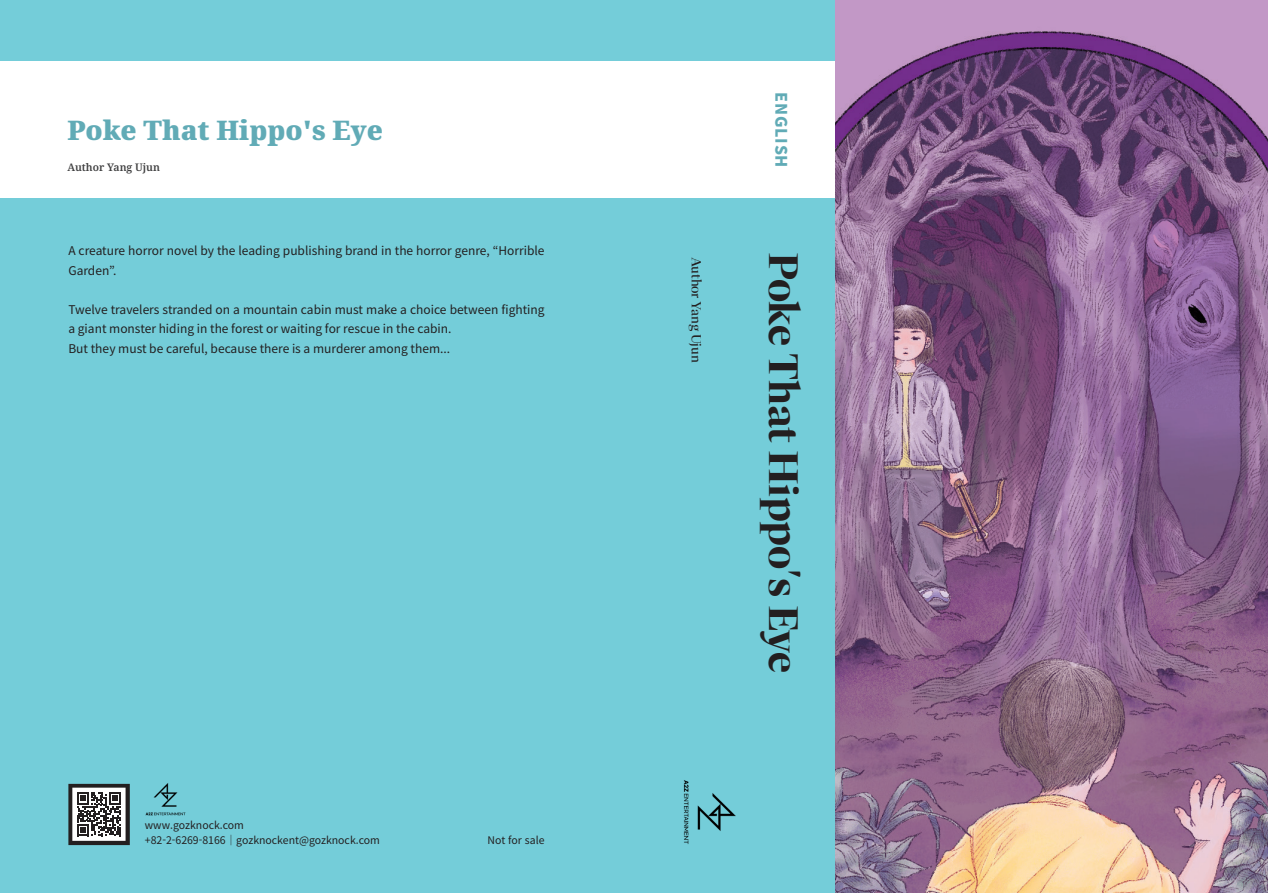
<style>
.page{position:relative;width:1268px;height:893px;background:#fff}
.page>*{position:absolute;margin:0;border:0;box-sizing:border-box;transform-origin:0 0}
.t1{font:700 42px "Dashiell Fine";letter-spacing:-.01em;color:#231f20;scale:1.05 1}
.t2{font:900 27px "Noto Serif";color:#61abb6}
.t3{font:900 15.75px "Noto Sans CJ Kkr";letter-spacing:.05em;color:#61abb6}
.t4{font:500 13.5px "Dashiell Fine";letter-spacing:-.01em;color:#231f20;scale:1.05 1}
.t5{font:12px/19.5px "Noto Sans CJ Kkr";color:#231f20}
.t6{font:10.5px/15px "Noto Sans CJ Kkr";color:#231f20}
.t7{font:600 10.5px "Noto Serif";color:#3e3e3f}
</style>
<div class="page">
<img style="left:833px;top:0;width:434px;height:893px">
<div style="left:0;top:0;width:833px;height:893px;background:#74cdd9"></div>
<div style="left:0;top:61px;width:833px;height:137px;background:#fff"></div>
<svg style="left:68px;top:783px;width:62px;height:63px;background:#636465"></svg>
<div style="left:72px;top:788px;width:53px;height:53px;border:3px solid #fff"></div>
<img style="left:145px;top:783px;width:41px;height:33px">
<img style="left:683px;top:780px;width:53px;height:64px">
<h2 class="t2" style="left:67px;top:111px;width:317px">Poke That Hippo's Eye</h2>
<p class="t7" style="left:67px;top:160px;width:94px">Author Yang Ujun</p>
<p class="t5" style="left:68px;top:241px;width:477px">A creature horror novel by the leading publishing brand in the horror genre, “Horrible<br>Garden”.</p>
<p class="t5" style="left:68px;top:300px;width:477px">Twelve travelers stranded on a mountain cabin must make a choice between fighting a giant monster hiding in the forest or waiting for rescue in the cabin.<br>But they must be careful, because there is a murderer among them...</p>
<p class="t6" style="left:145px;top:818px;width:236px">www.gozknock.com +82-2-6269-8166│gozknockent@gozknock.com</p>
<p class="t6" style="left:487px;top:833px;width:58px">Not for sale</p>
<h3 class="t3" style="left:790px;top:92px;width:77px;rotate:90deg">ENGLISH</h3>
<p class="t4" style="left:704px;top:257px;width:102px;rotate:90deg">Author Yang Ujun</p>
<h1 class="t1" style="left:808px;top:252px;width:403px;rotate:90deg">Poke That Hippo's Eye</h1>
</div>
